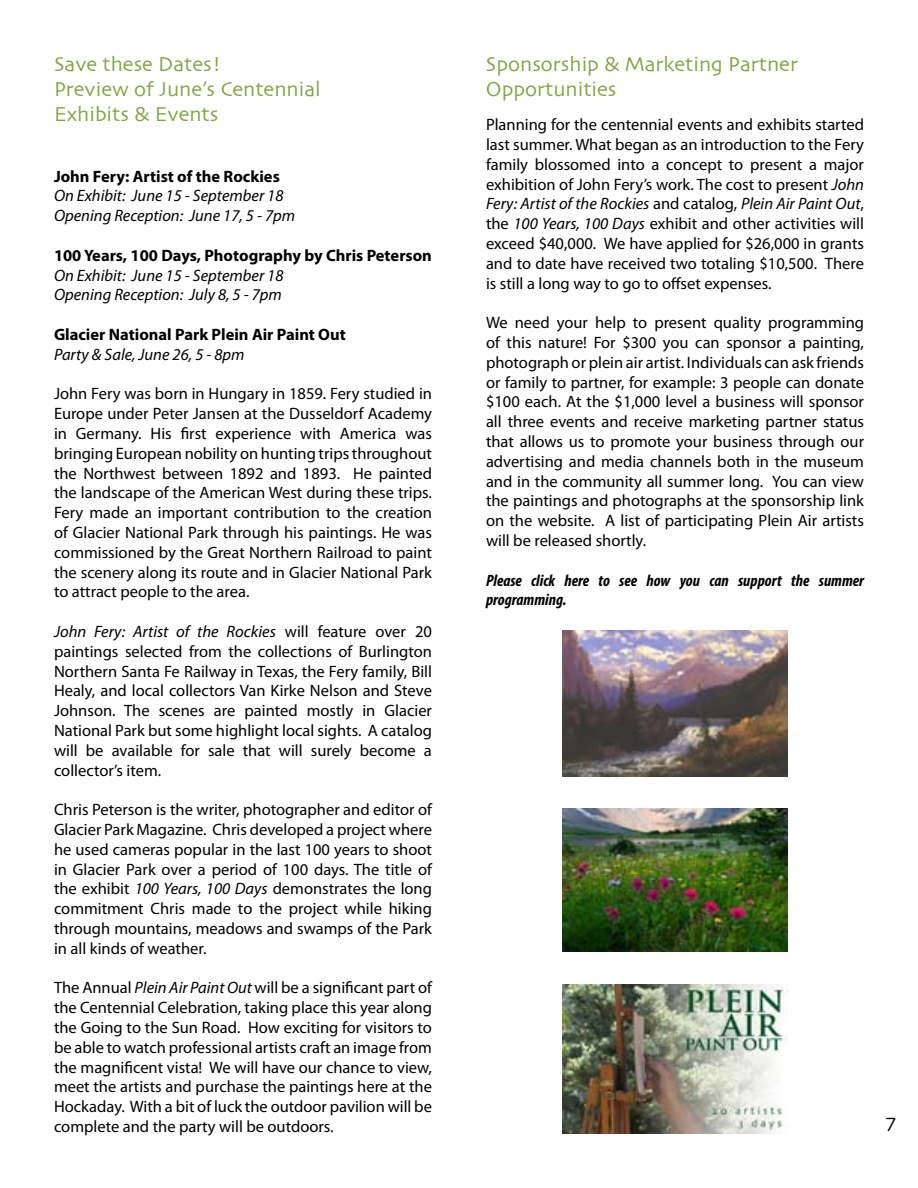
<style>
.page{position:relative;width:918px;height:1188px;background:#fff}
.page>*{position:absolute;margin:0;border:0;box-sizing:border-box;transform-origin:0 0}
.t1{font:21px/25.2px "Skia";color:#7da43f}
.t2{font:21px "Skia";color:#000}
.t3{font:16.5px/19.8px "Myriad Pro";color:#000;text-align:justify}
.t4{font:italic 16.5px/19.8px "Myriad Pro";color:#000}
.t5{font:700 16.5px "Myriad Pro";color:#000}
.t6{font:italic 700 condensed 16.5px/19.8px "Myriad Pro";color:#000}
.s1{font-style:italic}
</style>
<div class="page">
<img style="left:563px;top:630px;width:224px;height:146px">
<img style="left:563px;top:809px;width:224px;height:142px">
<img style="left:562px;top:984px;width:226px;height:150px">
<p class="t1" style="left:54px;top:52px;width:268px">Save these Dates!<br>Preview of June’s Centennial<br>Exhibits &amp; Events</p>
<p class="t1" style="left:486px;top:52px;width:314px">Sponsorship &amp; Marketing Partner<br>Opportunities</p>
<p class="t3" style="left:486px;top:114px;width:380px">Planning for the centennial events and exhibits started last summer. What began as an introduction to the Fery family blossomed into a concept to present a major exhibition of John Fery’s work. The cost to present <span class="s1">John Fery: Artist of the Rockies</span> and catalog, <span class="s1">Plein Air Paint Out</span>, the <span class="s1">100 Years, 100 Days</span> exhibit and other activities will exceed $40,000. We have applied for $26,000 in grants and to date have received two totaling $10,500. There is still a long way to go to offset expenses.</p>
<p class="t3" style="left:486px;top:312px;width:380px">We need your help to present quality programming of this nature! For $300 you can sponsor a painting, photograph or plein air artist. Individuals can ask friends or family to partner, for example: 3 people can donate $100 each. At the $1,000 level a business will sponsor all three events and receive marketing partner status that allows us to promote your business through our advertising and media channels both in the museum and in the community all summer long. You can view the paintings and photographs at the sponsorship link on the website. A list of participating Plein Air artists will be released shortly.</p>
<p class="t6" style="left:486px;top:570px;width:380px">Please click here to see how you can support the summer programming.</p>
<p class="t5" style="left:54px;top:165px;width:227px">John Fery: Artist of the Rockies</p>
<p class="t4" style="left:54px;top:186px;width:243px">On Exhibit: June 15 - September 18<br>Opening Reception: June 17, 5 - 7pm</p>
<p class="t5" style="left:54px;top:244px;width:379px">100 Years, 100 Days, Photography by Chris Peterson</p>
<p class="t4" style="left:54px;top:265px;width:231px">On Exhibit: June 15 - September 18<br>Opening Reception: July 8, 5 - 7pm</p>
<p class="t5" style="left:54px;top:324px;width:293px">Glacier National Park Plein Air Paint Out</p>
<p class="t4" style="left:54px;top:344px;width:192px">Party &amp; Sale, June 26, 5 - 8pm</p>
<p class="t3" style="left:54px;top:384px;width:380px">John Fery was born in Hungary in 1859. Fery studied in Europe under Peter Jansen at the Dusseldorf Academy in Germany. His first experience with America was bringing European nobility on hunting trips throughout the Northwest between 1892 and 1893. He painted the landscape of the American West during these trips.<br>Fery made an important contribution to the creation of Glacier National Park through his paintings. He was commissioned by the Great Northern Railroad to paint the scenery along its route and in Glacier National Park to attract people to the area.</p>
<p class="t3" style="left:54px;top:621px;width:380px"><span class="s1">John Fery: Artist of the Rockies</span> will feature over 20 paintings selected from the collections of Burlington Northern Santa Fe Railway in Texas, the Fery family, Bill Healy, and local collectors Van Kirke Nelson and Steve Johnson. The scenes are painted mostly in Glacier National Park but some highlight local sights. A catalog will be available for sale that will surely become a collector’s item.</p>
<p class="t3" style="left:54px;top:799px;width:380px">Chris Peterson is the writer, photographer and editor of Glacier Park Magazine. Chris developed a project where he used cameras popular in the last 100 years to shoot in Glacier Park over a period of 100 days. The title of the exhibit <span class="s1">100 Years, 100 Days</span> demonstrates the long commitment Chris made to the project while hiking through mountains, meadows and swamps of the Park in all kinds of weather.</p>
<p class="t3" style="left:54px;top:978px;width:380px">The Annual <span class="s1">Plein Air Paint Out</span> will be a significant part of the Centennial Celebration, taking place this year along the Going to the Sun Road. How exciting for visitors to be able to watch professional artists craft an image from the magnificent vista! We will have our chance to view, meet the artists and purchase the paintings here at the Hockaday. With a bit of luck the outdoor pavilion will be complete and the party will be outdoors.</p>
<p class="t2" style="left:886px;top:1109px;width:12px">7</p>
</div>
